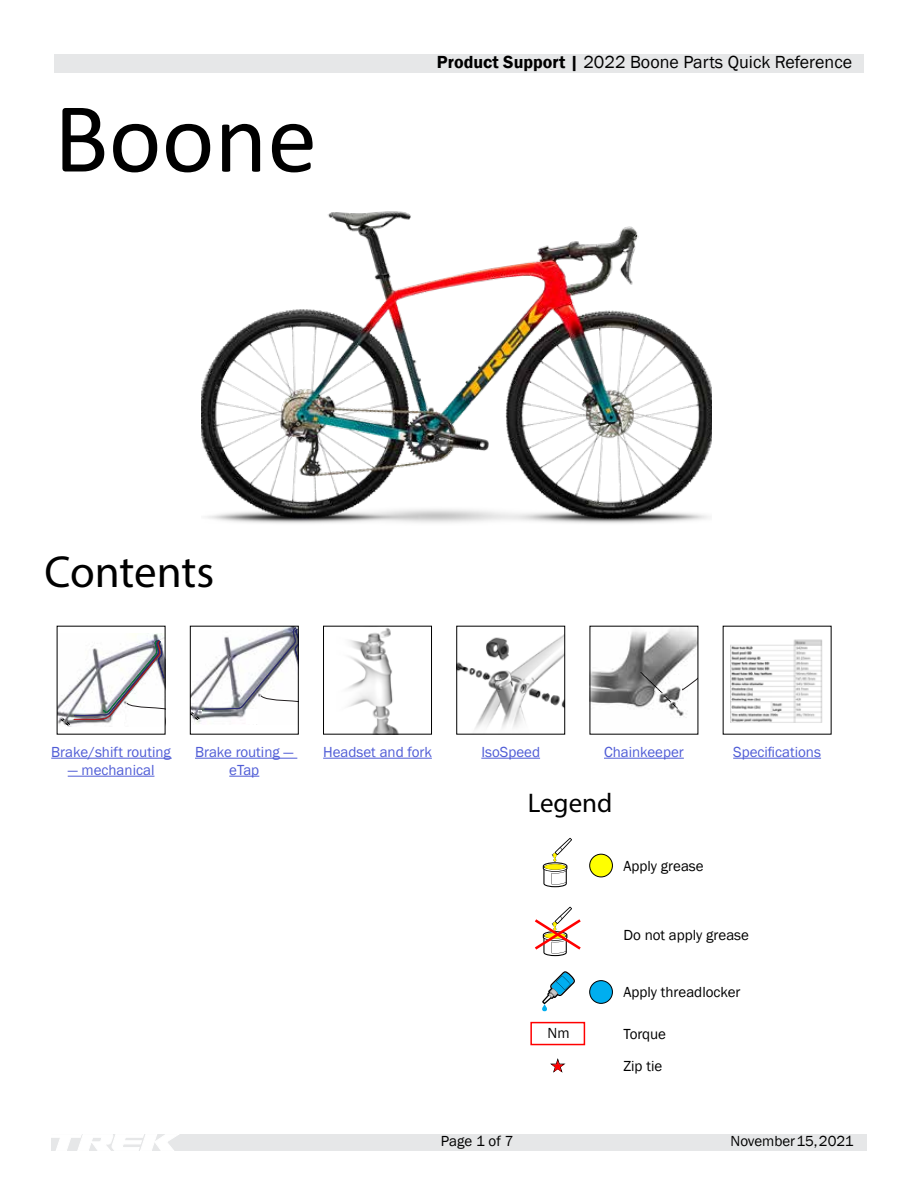
<style>
.page{position:relative;width:918px;height:1188px;background:#fff}
.page>*{position:absolute;margin:0;border:0;box-sizing:border-box;transform-origin:0 0}
.t1{font:100.5px "Calibri";color:#000}
.t2{font:45px "Myriad Pro";letter-spacing:-.005em;color:#000}
.t3{font:27px "Myriad Pro";color:#000}
.t4{font:18px "Franklin Gothic";color:#000}
.t5{font:15px/18px "Franklin Gothic";color:#4f5cd6;text-align:center}
.t6{font:15px/32.1px "Franklin Gothic";color:#000}
.s1{font-weight:600}
</style>
<div class="page">
<div style="left:52px;top:1134px;width:815px;height:17px;background:#e6e7e8"></div>
<svg style="left:51px;top:1134px;width:128px;height:17px"></svg>
<div style="left:54px;top:54px;width:810px;height:18px;background:#e6e7e8"></div>
<img style="left:59px;top:634px;width:102px;height:93px">
<div style="left:113px;top:716px;width:11px;height:11px;background:#fff"></div>
<svg style="left:62px;top:636px;width:101px;height:90px"></svg>
<svg style="left:192px;top:628px;width:105px;height:92px"></svg>
<div style="left:190px;top:626px;width:109px;height:109px;border:1px solid #000"></div>
<img style="left:348px;top:628px;width:51px;height:105px">
<div style="left:323px;top:626px;width:109px;height:109px;border:1px solid #000"></div>
<img style="left:458px;top:635px;width:105px;height:94px">
<div style="left:456px;top:626px;width:109px;height:109px;border:1px solid #000"></div>
<svg style="left:592px;top:628px;width:104px;height:90px"></svg>
<img style="left:731px;top:639px;width:92px;height:84px">
<hr style="left:51px;top:758px;width:121px;height:1px;background:#4f5cd6">
<hr style="left:68px;top:776px;width:86px;height:1px;background:#4f5cd6">
<hr style="left:195px;top:758px;width:102px;height:1px;background:#4f5cd6">
<hr style="left:229px;top:776px;width:30px;height:1px;background:#4f5cd6">
<hr style="left:323px;top:758px;width:109px;height:1px;background:#4f5cd6">
<hr style="left:481px;top:758px;width:59px;height:1px;background:#4f5cd6">
<hr style="left:604px;top:758px;width:80px;height:1px;background:#4f5cd6">
<hr style="left:733px;top:758px;width:88px;height:1px;background:#4f5cd6">
<svg style="left:543px;top:838px;width:29px;height:49px"></svg>
<div style="left:590px;top:854px;width:22px;height:23px;background:#ff0;border-radius:50%"></div>
<div style="left:589px;top:854px;width:24px;height:23px;border:1px solid #000;border-radius:50%"></div>
<svg style="left:535px;top:907px;width:46px;height:49px"></svg>
<svg style="left:542px;top:971px;width:33px;height:41px"></svg>
<div style="left:590px;top:981px;width:22px;height:22px;background:#00aeef;border-radius:50%"></div>
<div style="left:589px;top:980px;width:24px;height:24px;border:1px solid #000;border-radius:50%"></div>
<div style="left:530px;top:1022px;width:55px;height:23px;border:2px solid #f00"></div>
<img style="left:202px;top:211px;width:510px;height:313px">
<h1 class="t1" style="left:54px;top:68px;width:265px">Boone</h1>
<p class="t4" style="left:437px;top:51px;width:417px"><span class="s1">Product Support |</span> 2022 Boone Parts Quick Reference</p>
<h2 class="t2" style="left:44px;top:544px;width:171px">Contents</h2>
<p class="t5" style="left:51px;top:743px;width:121px">Brake/shift routing</p>
<p class="t5" style="left:68px;top:761px;width:88px">— mechanical</p>
<p class="t5" style="left:195px;top:743px;width:100px">Brake routing — eTap</p>
<p class="t5" style="left:323px;top:743px;width:110px">Headset and fork</p>
<p class="t5" style="left:481px;top:743px;width:60px">IsoSpeed</p>
<p class="t5" style="left:604px;top:743px;width:81px">Chainkeeper</p>
<p class="t5" style="left:733px;top:743px;width:89px">Specifications</p>
<h3 class="t3" style="left:528px;top:786px;width:86px">Legend</h3>
<p class="t6" style="left:623px;top:850px;width:82px">Apply grease</p>
<p class="t6" style="left:623px;top:919px;width:127px">Do not apply grease</p>
<p class="t6" style="left:623px;top:977px;width:119px">Apply threadlocker</p>
<p class="t6" style="left:441px;top:1126px;width:74px">Page 1 of 7</p>
<p class="t6" style="left:547px;top:1017px;width:24px">Nm</p>
<p class="t6" style="left:623px;top:1018px;width:44px">Torque<br>Zip tie</p>
<p class="t6" style="left:730px;top:1126px;width:125px">November 15, 2021</p>
</div>
